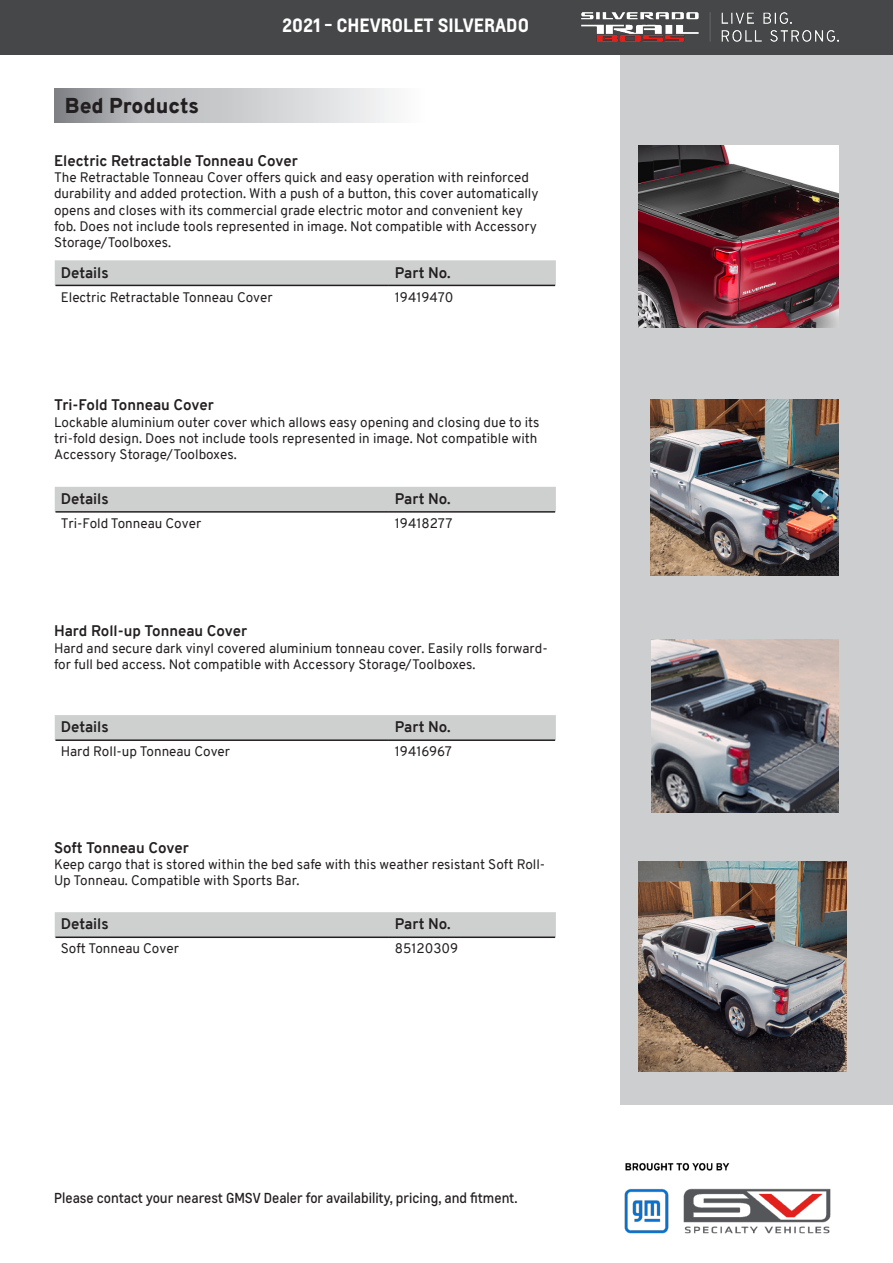
<style>
.page{position:relative;width:893px;height:1263px;background:#fff}
.page>*{position:absolute;margin:0;border:0;box-sizing:border-box;transform-origin:0 0}
.t1{font:900 21px "Overpass";color:#231f20}
.t2{font:700 18px "Louis Global 2";color:#fff}
.t3{font:700 15px "Overpass";color:#231f20}
.t4{font:13.5px/16.2px "Overpass";color:#231f20}
.t5{font:13.5px "Louis Global 2";color:#231f20}
</style>
<div class="page">
<div style="left:621px;top:19px;width:272px;height:1086px;background:#cdced0"></div>
<div style="left:0;top:0;width:893px;height:54px;background:#464748"></div>
<img style="left:624px;top:1162px;width:207px;height:72px">
<svg style="left:54px;top:89px;width:337px;height:34px;background:#c5c7c9"></svg>
<div style="left:55px;top:912px;width:501px;height:25px;background:#cdd0cf"></div>
<hr style="left:56px;top:936px;width:333px;height:2px;background:#231f20">
<hr style="left:389px;top:936px;width:166px;height:2px;background:#231f20">
<img style="left:581px;top:12px;width:258px;height:29px">
<svg style="left:55px;top:260px;width:501px;height:25px;background:#cbcecd"></svg>
<hr style="left:56px;top:285px;width:333px;height:1px;background:#231f20">
<hr style="left:389px;top:285px;width:166px;height:1px;background:#231f20">
<div style="left:55px;top:487px;width:501px;height:25px;background:#cdd0cf"></div>
<hr style="left:56px;top:511px;width:333px;height:2px;background:#231f20">
<hr style="left:389px;top:511px;width:166px;height:2px;background:#231f20">
<img style="left:651px;top:399px;width:188px;height:176px">
<div style="left:55px;top:715px;width:501px;height:25px;background:#cdd0cf"></div>
<hr style="left:56px;top:739px;width:333px;height:2px;background:#231f20">
<hr style="left:389px;top:739px;width:166px;height:2px;background:#231f20">
<img style="left:651px;top:640px;width:188px;height:173px">
<img style="left:638px;top:146px;width:201px;height:182px">
<img style="left:638px;top:861px;width:209px;height:210px">
<p class="t1" style="left:65px;top:91px;width:136px">Bed Products</p>
<p class="t2" style="left:282px;top:12px;width:248px">2021 - CHEVROLET SILVERADO</p>
<p class="t3" style="left:54px;top:150px;width:246px">Electric Retractable Tonneau Cover</p>
<p class="t4" style="left:54px;top:170px;width:486px">The Retractable Tonneau Cover offers quick and easy operation with reinforced durability and added protection. With a push of a button, this cover automatically opens and closes with its commercial grade electric motor and convenient key fob. Does not include tools represented in image. Not compatible with Accessory Storage/Toolboxes.</p>
<p class="t3" style="left:61px;top:262px;width:49px">Details</p>
<p class="t3" style="left:395px;top:262px;width:57px">Part No.</p>
<p class="t4" style="left:61px;top:289px;width:213px">Electric Retractable Tonneau Cover</p>
<p class="t4" style="left:395px;top:289px;width:60px">19419470</p>
<p class="t3" style="left:54px;top:394px;width:162px">Tri-Fold Tonneau Cover</p>
<p class="t4" style="left:54px;top:414px;width:487px">Lockable aluminium outer cover which allows easy opening and closing due to its tri-fold design. Does not include tools represented in image. Not compatible with<br>Accessory Storage/Toolboxes.</p>
<p class="t3" style="left:61px;top:488px;width:49px">Details</p>
<p class="t3" style="left:395px;top:488px;width:57px">Part No.</p>
<p class="t4" style="left:61px;top:515px;width:142px">Tri-Fold Tonneau Cover</p>
<p class="t4" style="left:395px;top:515px;width:59px">19418277</p>
<p class="t3" style="left:54px;top:620px;width:195px">Hard Roll-up Tonneau Cover</p>
<p class="t4" style="left:54px;top:640px;width:495px">Hard and secure dark vinyl covered aluminium tonneau cover. Easily rolls forward&shy;for full bed access. Not compatible with Accessory Storage/Toolboxes.</p>
<p class="t3" style="left:61px;top:716px;width:49px">Details</p>
<p class="t3" style="left:395px;top:716px;width:57px">Part No.</p>
<p class="t4" style="left:61px;top:744px;width:171px">Hard Roll-up Tonneau Cover</p>
<p class="t4" style="left:395px;top:744px;width:58px">19416967</p>
<p class="t3" style="left:54px;top:837px;width:137px">Soft Tonneau Cover</p>
<p class="t4" style="left:54px;top:856px;width:493px">Keep cargo that is stored within the bed safe with this weather resistant Soft Roll-<br>Up Tonneau. Compatible with Sports Bar.</p>
<p class="t3" style="left:61px;top:913px;width:49px">Details</p>
<p class="t3" style="left:395px;top:913px;width:57px">Part No.</p>
<p class="t4" style="left:61px;top:941px;width:120px">Soft Tonneau Cover</p>
<p class="t4" style="left:395px;top:941px;width:65px">85120309</p>
<p class="t5" style="left:54px;top:1189px;width:465px">Please contact your nearest GMSV Dealer for availability, pricing, and fitment.</p>
</div>
